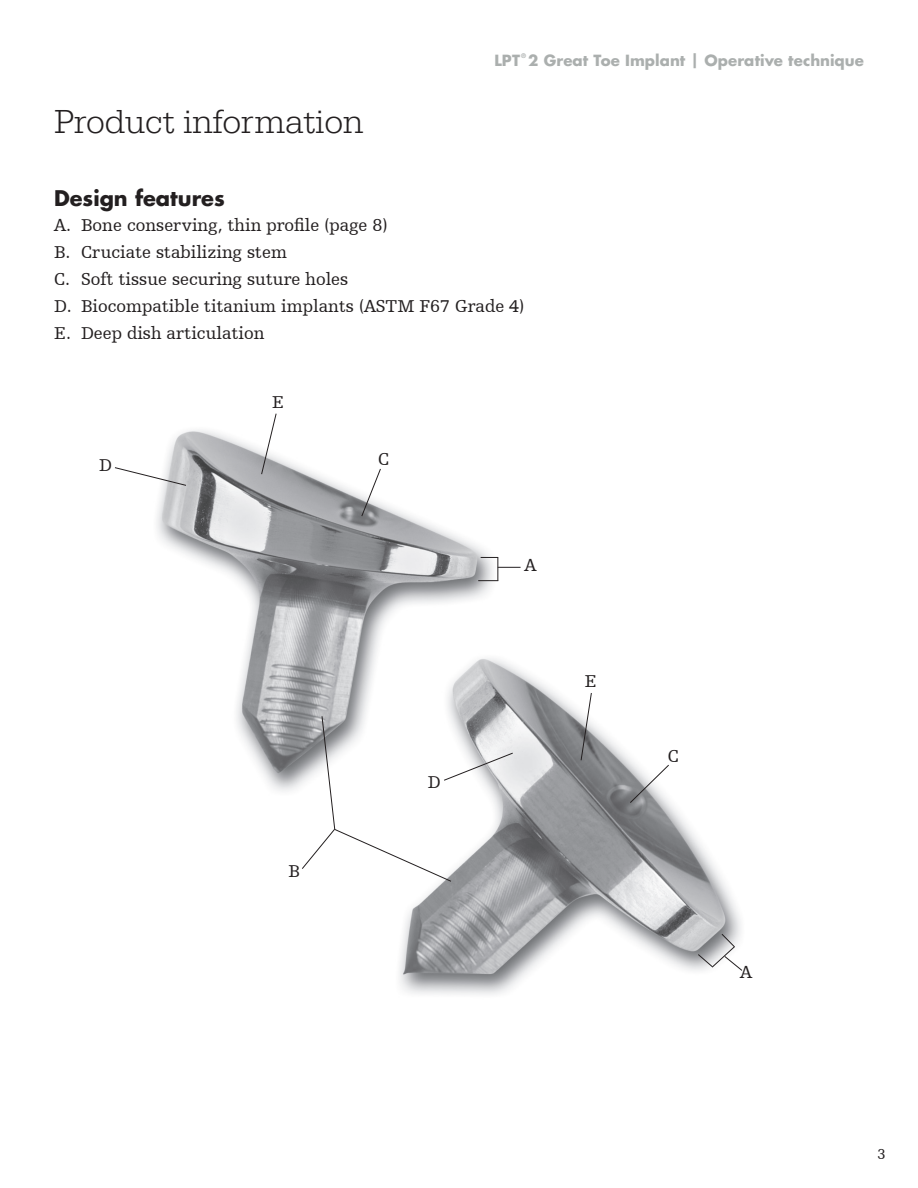
<style>
.page{position:relative;width:918px;height:1188px;background:#fff}
.page>*{position:absolute;margin:0;border:0;box-sizing:border-box;transform-origin:0 0}
.t1{font:300 34.5px "URW Egyptienne TOT";color:#231f20}
.t2{font:700 21px "Futura For Stryker";color:#231f20}
.t3{font:18px/27px "Humanist Slabserif 712 BT";color:#231f20}
.t4{font:700 15px "Futura For Stryker";letter-spacing:.005em;color:#abafae}
.t5{font:15px "Humanist Slabserif 712 BT";color:#231f20}
.t6{font:700 6.15px "Futura For Stryker";color:#abafae}
</style>
<div class="page">
<img style="left:157px;top:430px;width:584px;height:565px">
<svg style="left:261px;top:413px;width:16px;height:62px"></svg>
<svg style="left:361px;top:468px;width:21px;height:49px"></svg>
<svg style="left:629px;top:764px;width:41px;height:40px"></svg>
<svg style="left:580px;top:692px;width:12px;height:69px"></svg>
<svg style="left:115px;top:467px;width:72px;height:19px"></svg>
<svg style="left:301px;top:715px;width:213px;height:167px"></svg>
<svg style="left:697px;top:933px;width:46px;height:39px"></svg>
<svg style="left:478px;top:557px;width:43px;height:24px"></svg>
<h1 class="t1" style="left:54px;top:101px;width:311px">Product information</h1>
<p class="t4" style="left:495px;top:51px;width:27px">LPT</p>
<p class="t6" style="left:521px;top:52px;width:6px">®</p>
<p class="t4" style="left:528px;top:51px;width:337px">2 Great Toe Implant | Operative technique</p>
<p class="t2" style="left:54px;top:184px;width:172px">Design features</p>
<p class="t3" style="left:54px;top:212px;width:472px">A. Bone conserving, thin profile (page 8)<br>B. Cruciate stabilizing stem<br>C. Soft tissue securing suture holes<br>D. Biocompatible titanium implants (ASTM F67 Grade 4)<br>E. Deep dish articulation</p>
<p class="t3" style="left:99px;top:451px;width:14px">D</p>
<p class="t3" style="left:272px;top:389px;width:14px">E</p>
<p class="t3" style="left:378px;top:446px;width:13px">C</p>
<p class="t3" style="left:288px;top:857px;width:13px">B</p>
<p class="t3" style="left:428px;top:768px;width:14px">D</p>
<p class="t3" style="left:525px;top:551px;width:14px">A</p>
<p class="t3" style="left:585px;top:668px;width:14px">E</p>
<p class="t3" style="left:668px;top:743px;width:13px">C</p>
<p class="t3" style="left:740px;top:959px;width:14px">A</p>
<p class="t5" style="left:878px;top:1145px;width:10px">3</p>
</div>
